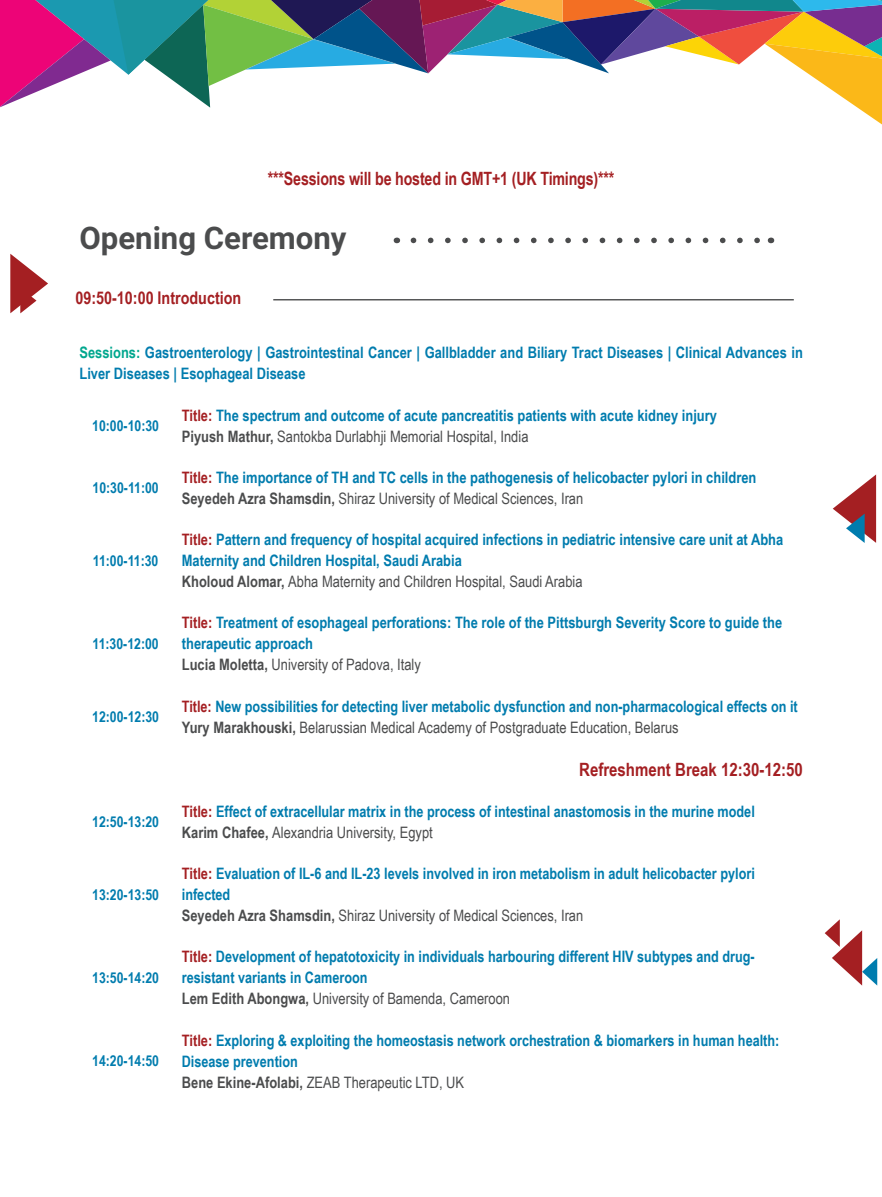
<style>
.page{position:relative;width:882px;height:1197px;background:#fff}
.page>*{position:absolute;margin:0;border:0;box-sizing:border-box;transform-origin:0 0}
.t1{font:700 31.15px "Roboto";color:#4b4c4d}
.t2{font:700 18.38px "Arial Narrow";letter-spacing:-.01em;color:#a41f22;scale:.95 1}
.t3{font:700 18.38px "Arial Narrow";letter-spacing:-.01em;color:#a41f22}
.Introduction{font:700 17.5px "Arial Narrow";color:#a41f22}
.Introduction-2{font:700 15.75px/21px "Arial Narrow";color:#007cae}
.t4{font:700 15.05px "Arial Narrow";color:#007cae}
.s1{color:#00a78e}
.s2{color:#a41f22}
.s3{color:#4b4c4d}
.s4{font-weight:400;color:#4b4c4d}
</style>
<div class="page">
<svg style="left:0;top:0;width:882px;height:125px"></svg>
<svg style="left:833px;top:474px;width:43px;height:69px"></svg>
<svg style="left:825px;top:919px;width:52px;height:67px"></svg>
<svg style="left:10px;top:254px;width:38px;height:59px"></svg>
<svg style="left:413px;top:238px;width:347px;height:5px"></svg>
<hr style="left:273px;top:299px;width:521px;height:1px;background:#4b4c4d">
<p class="t2" style="left:268px;top:165px;width:366px">***Sessions will be hosted in GMT+1 (UK Timings)***</p>
<p class="t1" style="left:79px;top:216px;width:269px">Opening Ceremony</p>
<p class="Introduction" style="left:75px;top:285px;width:167px">09:50-10:00 Introduction</p>
<p class="Introduction-2" style="left:79px;top:341px;width:725px"><span class="s1">Sessions:</span> Gastroenterology | Gastrointestinal Cancer | Gallbladder and Biliary Tract Diseases | Clinical Advances in<br>Liver Diseases | Esophageal Disease</p>
<p class="t4" style="left:92px;top:414px;width:68px">10:00-10:30</p>
<p class="Introduction-2" style="left:182px;top:404px;width:537px"><span class="s2">Title:</span> The spectrum and outcome of acute pancreatitis patients with acute kidney injury<br><span class="s3">Piyush Mathur,</span> <span class="s4">Santokba Durlabhji Memorial Hospital, India</span></p>
<p class="t4" style="left:93px;top:476px;width:68px">10:30-11:00</p>
<p class="Introduction-2" style="left:182px;top:466px;width:576px"><span class="s2">Title:</span> The importance of TH and TC cells in the pathogenesis of helicobacter pylori in children<br><span class="s3">Seyedeh Azra Shamsdin,</span> <span class="s4">Shiraz University of Medical Sciences, Iran</span></p>
<p class="t4" style="left:93px;top:549px;width:67px">11:00-11:30</p>
<p class="t4" style="left:93px;top:632px;width:68px">11:30-12:00</p>
<p class="Introduction-2" style="left:182px;top:528px;width:603px"><span class="s2">Title:</span> Pattern and frequency of hospital acquired infections in pediatric intensive care unit at Abha<br>Maternity and Children Hospital, Saudi Arabia<br><span class="s3">Kholoud Alomar,</span> <span class="s4">Abha Maternity and Children Hospital, Saudi Arabia</span></p>
<p class="Introduction-2" style="left:182px;top:611px;width:602px"><span class="s2">Title:</span> Treatment of esophageal perforations: The role of the Pittsburgh Severity Score to guide the therapeutic approach<br><span class="s3">Lucia Moletta,</span> <span class="s4">University of Padova, Italy</span></p>
<p class="t4" style="left:92px;top:705px;width:68px">12:00-12:30</p>
<p class="Introduction-2" style="left:182px;top:695px;width:617px"><span class="s2">Title:</span> New possibilities for detecting liver metabolic dysfunction and non-pharmacological effects on it<br><span class="s3">Yury Marakhouski,</span> <span class="s4">Belarussian Medical Academy of Postgraduate Education, Belarus</span></p>
<p class="t3" style="left:579px;top:755px;width:225px">Refreshment Break 12:30-12:50</p>
<p class="t4" style="left:92px;top:810px;width:68px">12:50-13:20</p>
<p class="Introduction-2" style="left:182px;top:800px;width:575px"><span class="s2">Title:</span> Effect of extracellular matrix in the process of intestinal anastomosis in the murine model<br><span class="s3">Karim Chafee,</span> <span class="s4">Alexandria University, Egypt</span></p>
<p class="t4" style="left:92px;top:883px;width:68px">13:20-13:50</p>
<p class="t4" style="left:92px;top:966px;width:68px">13:50-14:20</p>
<p class="t4" style="left:92px;top:1050px;width:68px">14:20-14:50</p>
<p class="Introduction-2" style="left:182px;top:862px;width:575px"><span class="s2">Title:</span> Evaluation of IL-6 and IL-23 levels involved in iron metabolism in adult helicobacter pylori infected<br><span class="s3">Seyedeh Azra Shamsdin,</span> <span class="s4">Shiraz University of Medical Sciences, Iran</span></p>
<p class="Introduction-2" style="left:182px;top:946px;width:574px"><span class="s2">Title:</span> Development of hepatotoxicity in individuals harbouring different HIV subtypes and drug&shy;resistant variants in Cameroon<br><span class="s3">Lem Edith Abongwa,</span> <span class="s4">University of Bamenda, Cameroon</span></p>
<p class="Introduction-2" style="left:182px;top:1029px;width:599px"><span class="s2">Title:</span> Exploring &amp; exploiting the homeostasis network orchestration &amp; biomarkers in human health:<br>Disease prevention<br><span class="s3">Bene Ekine-Afolabi,</span> <span class="s4">ZEAB Therapeutic LTD, UK</span></p>
</div>
